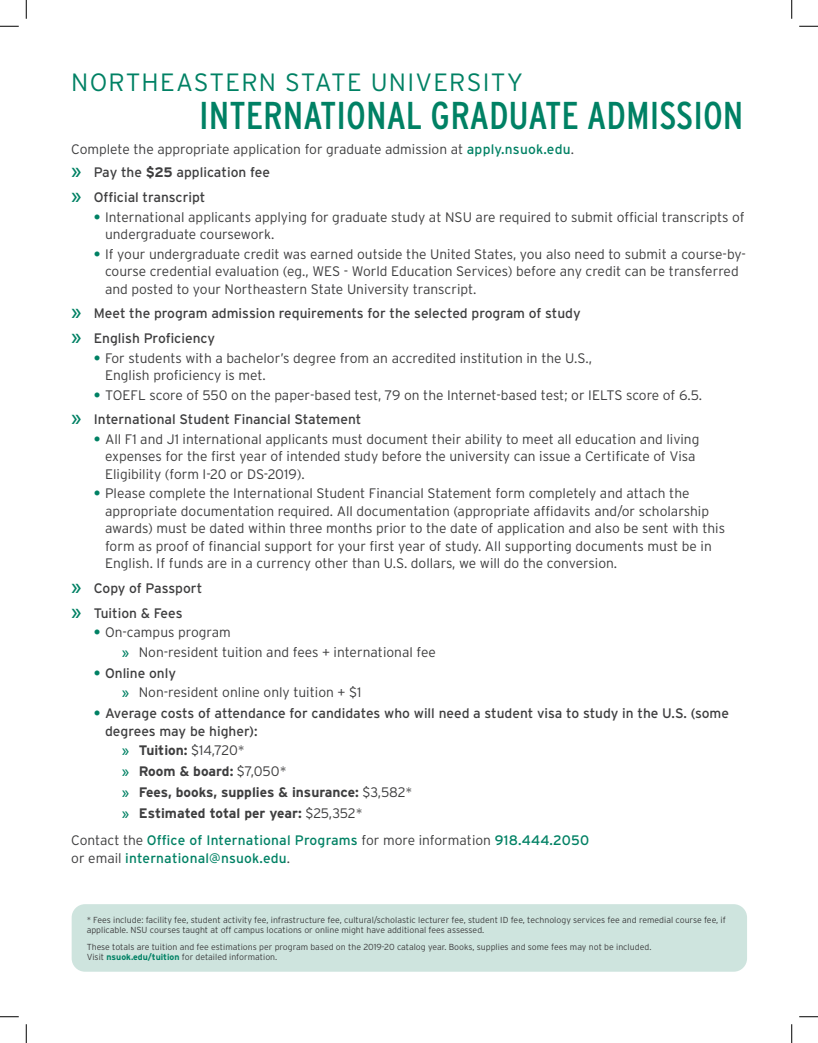
<style>
.page{position:relative;width:818px;height:1043px;background:#fff}
.page>*{position:absolute;margin:0;border:0;box-sizing:border-box;transform-origin:0 0}
.t1{font:condensed 38.75px "Interstate";color:#008164}
.t2{font:300 25px "Interstate";letter-spacing:.05em;color:#008164}
.t3{font:300 13.75px/17.5px "Interstate";color:#3e3e3f}
.t4{font:13.75px/24.9px "Interstate";color:#3e3e3f}
.t5{font:700 13.75px/21.1px "Interstate";color:#3e3e3f}
.t6{font:13.75px/17.5px "Interstate";letter-spacing:.015em;color:#008164}
.t7{font:300 8.75px/10.5px "Interstate";color:#3e3e3f}
.s1{font-weight:400;color:#008164}
.s2{font-weight:400;font-size:17.5px;color:#008164}
.s3{font-weight:400}
.s4{font-weight:700}
.s5{font-size:17.5px;color:#008164}
.s6{font-weight:700;color:#008164}
.s7{font-weight:400;font-size:12.5px;color:#008164}
.s8{font-weight:300}
.s9{font-weight:300;color:#3e3e3f}
</style>
<div class="page">
<div style="left:72px;top:904px;width:675px;height:67px;background:#cee4de;border-radius:13px"></div>
<svg style="left:0;top:25px;width:19px;height:2px"></svg>
<svg style="left:799px;top:25px;width:19px;height:2px"></svg>
<svg style="left:0;top:1016px;width:19px;height:1px"></svg>
<svg style="left:799px;top:1016px;width:19px;height:1px"></svg>
<svg style="left:25px;top:0;width:2px;height:19px"></svg>
<svg style="left:25px;top:1024px;width:2px;height:18px"></svg>
<svg style="left:791px;top:0;width:1px;height:19px"></svg>
<svg style="left:791px;top:1024px;width:1px;height:18px"></svg>
<h2 class="t2" style="left:71px;top:67px;width:453px">NORTHEASTERN STATE UNIVERSITY</h2>
<h1 class="t1" style="left:199px;top:92px;width:546px">INTERNATIONAL GRADUATE ADMISSION</h1>
<p class="t3" style="left:71px;top:138px;width:504px;line-height:23.1px">Complete the appropriate application for graduate admission at <span class="s1">apply.nsuok.edu</span>. <span class="s2">»</span> <span class="s3">Pay the</span> <span class="s4">$25</span> <span class="s3">application fee</span></p>
<p class="t4" style="left:71px;top:185px;width:136px"><span class="s5">»</span> Official transcript</p>
<p class="t3" style="left:105px;top:208px;width:641px;text-indent:-11px"><span class="s6">•</span> International applicants applying for graduate study at NSU are required to submit official transcripts of undergraduate coursework.</p>
<p class="t3" style="left:105px;top:245px;width:642px;text-indent:-11px"><span class="s6">•</span> If your undergraduate credit was earned outside the United States, you also need to submit a course-by&shy;course credential evaluation (eg., WES - World Education Services) before any credit can be transferred and posted to your Northeastern State University transcript.</p>
<p class="t4" style="left:71px;top:301px;width:511px"><span class="s5">»</span> Meet the program admission requirements for the selected program of study <span class="s5">»</span> English Proficiency</p>
<p class="t3" style="left:105px;top:349px;width:488px;text-indent:-11px"><span class="s6">•</span> For students with a bachelor’s degree from an accredited institution in the U.S.,<br>English proficiency is met.</p>
<p class="t3" style="left:71px;top:382px;width:632px;line-height:24.9px;text-indent:22px"><span class="s6">•</span> TOEFL score of 550 on the paper-based test, 79 on the Internet-based test; or IELTS score of 6.5. <span class="s2">»</span> <span class="s3">International Student Financial Statement</span></p>
<p class="t3" style="left:105px;top:430px;width:596px;text-indent:-11px"><span class="s6">•</span> All F1 and J1 international applicants must document their ability to meet all education and living expenses for the first year of intended study before the university can issue a Certificate of Visa<br>Eligibility (form I-20 or DS-2019).</p>
<p class="t3" style="left:105px;top:484px;width:621px;text-indent:-11px"><span class="s6">•</span> Please complete the International Student Financial Statement form completely and attach the appropriate documentation required. All documentation (appropriate affidavits and/or scholarship awards) must be dated within three months prior to the date of application and also be sent with this form as proof of financial support for your first year of study. All supporting documents must be in English. If funds are in a currency other than U.S. dollars, we will do the conversion.</p>
<p class="t4" style="left:71px;top:575px;width:133px"><span class="s5">»</span> Copy of Passport <span class="s5">»</span> Tuition &amp; Fees</p>
<p class="t3" style="left:122px;top:622px;width:315px;line-height:19.2px;text-indent:-28px"><span class="s6">•</span> On-campus program<br><span class="s7">»</span> Non-resident tuition and fees + international fee</p>
<p class="t3" style="left:122px;top:663px;width:241px;line-height:19.2px;text-indent:-28px"><span class="s6">•</span> <span class="s3">Online only<br></span><span class="s7">»</span> Non-resident online only tuition + $1</p>
<p class="t4" style="left:105px;top:704px;width:625px;line-height:17.5px;text-indent:-11px"><span class="s6">•</span> Average costs of attendance for candidates who will need a student visa to study in the U.S. (some degrees may be higher):</p>
<p class="t5" style="left:122px;top:739px;width:292px"><span class="s7">»</span> Tuition: <span class="s8">$14,720*<br></span><span class="s7">»</span> Room &amp; board: <span class="s8">$7,050*<br></span><span class="s7">»</span> Fees, books, supplies &amp; insurance: <span class="s8">$3,582* </span><span class="s7">»</span> Estimated total per year: <span class="s8">$25,352*</span></p>
<p class="t6" style="left:71px;top:831px;width:519px"><span class="s9">Contact the</span> Office of International Programs <span class="s9">for more information</span> 918.444.2050 <span class="s9">or email</span> international@nsuok.edu<span class="s9">.</span></p>
<p class="t7" style="left:87px;top:914px;width:640px">* Fees include: facility fee, student activity fee, infrastructure fee, cultural/scholastic lecturer fee, student ID fee, technology services fee and remedial course fee, if applicable. NSU courses taught at off campus locations or online might have additional fees assessed.</p>
<p class="t7" style="left:87px;top:941px;width:566px">These totals are tuition and fee estimations per program based on the 2019-20 catalog year. Books, supplies and some fees may not be included.<br>Visit <span class="s6">nsuok.edu/tuition</span> for detailed information.</p>
</div>
